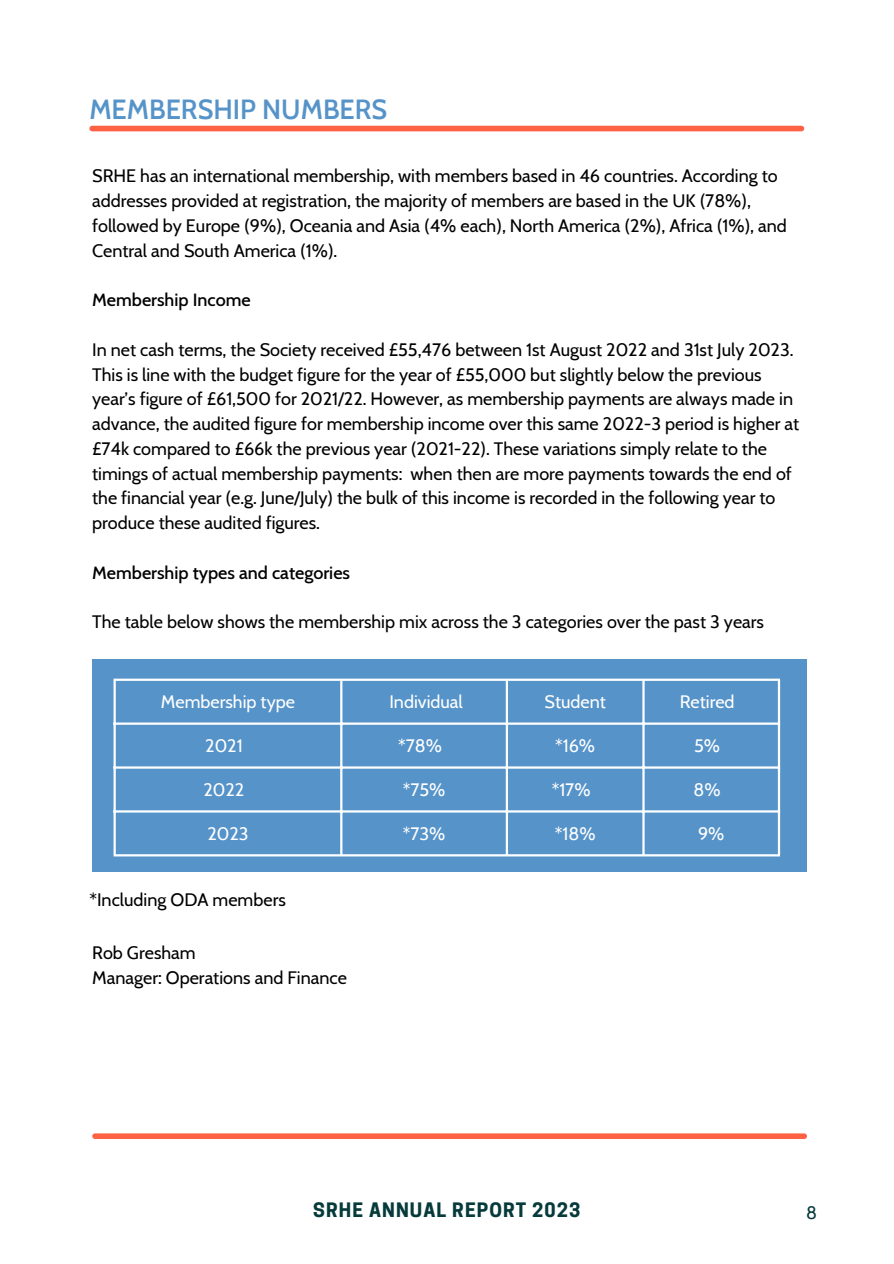
<style>
.page{position:relative;width:894px;height:1264px;background:#fff}
.page>*{position:absolute;margin:0;border:0;box-sizing:border-box;transform-origin:0 0}
.t1{font:600 27px "Cabin";color:#5693c9}
.t2{font:700 18.75px "Cooper Hewitt";letter-spacing:.06em;color:#073a3b}
.t3{font:18px/24.8px "Cabin";color:#000}
.t4{font:18px "Cabin";color:#fff}
.t5{font:500 18px "Cabin";color:#000}
.t6{font:18px "Cabin";color:#073a3b}
</style>
<div class="page">
<div style="left:92px;top:126px;width:709px;height:5px;background:#ff6145"></div>
<div style="left:95px;top:1133px;width:709px;height:5px;background:#ff6145"></div>
<div style="left:92px;top:659px;width:714px;height:213px;background:#5693c9"></div>
<hr style="left:113px;top:681px;width:3px;height:173px;background:#fff">
<hr style="left:340px;top:681px;width:2px;height:173px;background:#fff">
<hr style="left:505px;top:681px;width:3px;height:173px;background:#fff">
<hr style="left:642px;top:681px;width:2px;height:173px;background:#fff">
<hr style="left:777px;top:681px;width:2px;height:173px;background:#fff">
<hr style="left:113px;top:678px;width:666px;height:3px;background:#fff">
<hr style="left:113px;top:722px;width:666px;height:2px;background:#fff">
<hr style="left:113px;top:766px;width:666px;height:2px;background:#fff">
<hr style="left:113px;top:810px;width:666px;height:2px;background:#fff">
<hr style="left:113px;top:854px;width:666px;height:2px;background:#fff">
<p class="t1" style="left:89px;top:93px;width:299px">MEMBERSHIP NUMBERS</p>
<p class="t3" style="left:92px;top:164px;width:696px">SRHE has an international membership, with members based in 46 countries. According to addresses provided at registration, the majority of members are based in the UK (78%), followed by Europe (9%), Oceania and Asia (4% each), North America (2%), Africa (1%), and Central and South America (1%).</p>
<p class="t5" style="left:92px;top:289px;width:160px">Membership Income</p>
<p class="t3" style="left:92px;top:337px;width:708px">In net cash terms, the Society received £55,476 between 1st August 2022 and 31st July 2023.<br>This is line with the budget figure for the year of £55,000 but slightly below the previous year’s figure of £61,500 for 2021/22. However, as membership payments are always made in advance, the audited figure for membership income over this same 2022-3 period is higher at £74k compared to £66k the previous year (2021-22). These variations simply relate to the timings of actual membership payments: when then are more payments towards the end of the financial year (e.g. June/July) the bulk of this income is recorded in the following year to produce these audited figures.</p>
<p class="t5" style="left:92px;top:561px;width:259px">Membership types and categories</p>
<p class="t3" style="left:92px;top:609px;width:673px">The table below shows the membership mix across the 3 categories over the past 3 years</p>
<h1 class="t4" style="left:161px;top:690px;width:136px">Membership type</h1>
<p class="t4" style="left:389px;top:690px;width:75px">Individual</p>
<p class="t4" style="left:544px;top:690px;width:63px">Student</p>
<h3 class="t4" style="left:679px;top:690px;width:56px">Retired</h3>
<p class="t4" style="left:205px;top:734px;width:39px">2021</p>
<h3 class="t4" style="left:398px;top:734px;width:45px">*78%</h3>
<p class="t4" style="left:555px;top:734px;width:41px">*16%</p>
<p class="t4" style="left:694px;top:734px;width:27px">5%</p>
<p class="t4" style="left:203px;top:778px;width:42px">2022</p>
<p class="t4" style="left:402px;top:778px;width:44px">*75%</p>
<p class="t4" style="left:551px;top:778px;width:40px">*17%</p>
<p class="t4" style="left:693px;top:778px;width:29px">8%</p>
<p class="t4" style="left:207px;top:822px;width:43px">2023</p>
<p class="t4" style="left:402px;top:822px;width:44px">*73%</p>
<p class="t4" style="left:554px;top:822px;width:42px">*18%</p>
<p class="t4" style="left:697px;top:822px;width:28px">9%</p>
<p class="t3" style="left:89px;top:886px;width:198px">*Including ODA members</p>
<p class="t3" style="left:92px;top:940px;width:105px">Rob Gresham</p>
<p class="t3" style="left:92px;top:965px;width:256px">Manager: Operations and Finance</p>
<p class="t2" style="left:313px;top:1202px;width:269px">SRHE ANNUAL REPORT 2023</p>
<p class="t6" style="left:805px;top:1201px;width:12px">8</p>
</div>
